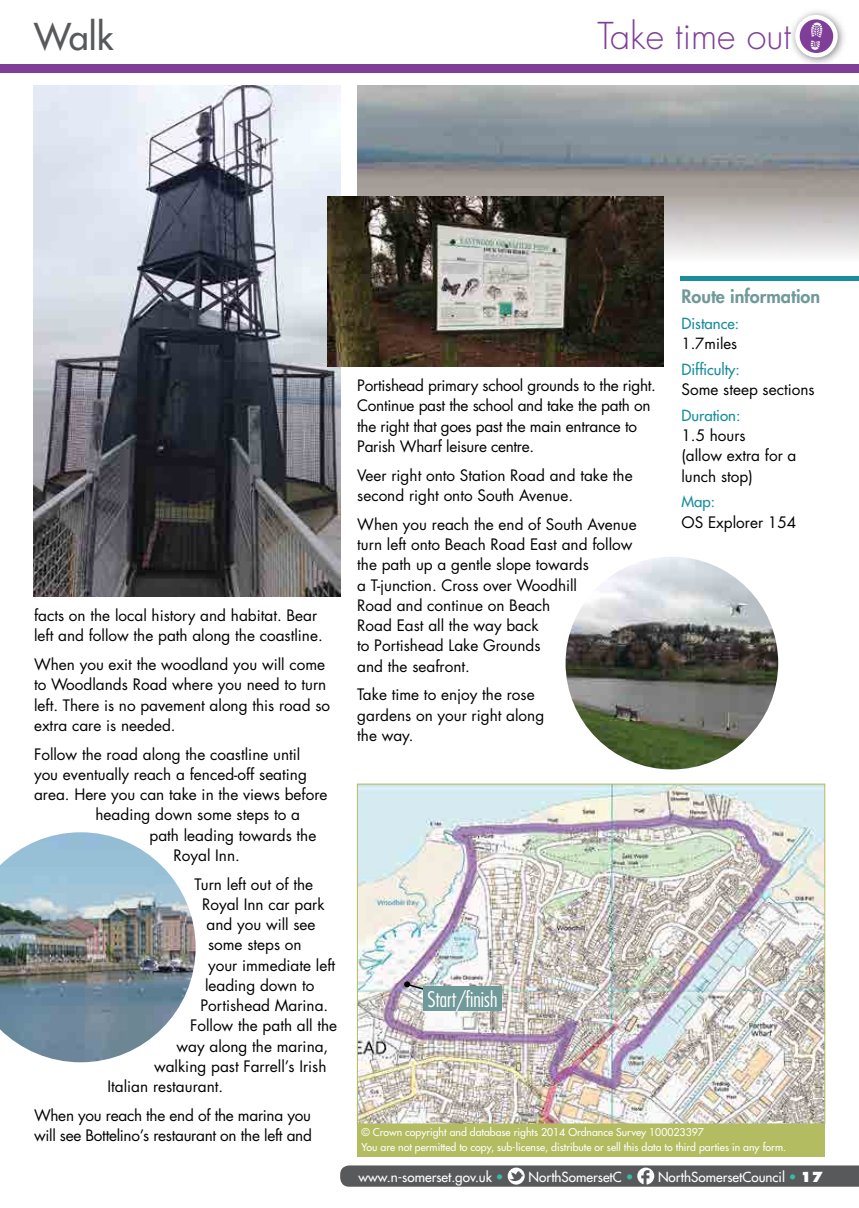
<style>
.page{position:relative;width:859px;height:1208px;background:#fff}
.page>*{position:absolute;margin:0;border:0;box-sizing:border-box;transform-origin:0 0}
.t1{font:300 36px "Futura LT";color:#7f3f98}
.t2{font:36px "Futura LT";color:#58595b}
.t3{font:300 condensed 21px "Futura LT";color:#fff}
.t4{font:800 18px "Futura LT";color:#709999}
.t5{font:15.3px/20.2px "Futura LT";color:#000}
.t6{font:15.3px/20.2px "Futura LT";letter-spacing:-.02em;color:#000}
.t7{font:15px "Futura LT";color:#1a8d9d}
.t8{font:15px "Futura LT";color:#000}
.t9{font:13.5px "Futura LT";color:#fff}
.t10{font:10.5px/15.6px "Futura LT";color:#fff}
.s1{color:#36bba5}
.s2{font-weight:800}
</style>
<div class="page">
<svg style="left:340px;top:1165px;width:519px;height:21px;background:#606163"></svg>
<hr style="left:680px;top:276px;width:179px;height:4px;background:#1a8d9d">
<div style="left:357px;top:1123px;width:468px;height:34px;background:#b3bc60"></div>
<div style="left:0;top:64px;width:859px;height:8px;background:#7f3f98"></div>
<div style="left:789px;top:8px;width:58px;height:59px;background:#58595b;opacity:.75"></div>
<svg style="left:797px;top:17px;width:38px;height:38px"></svg>
<svg style="left:811px;top:23px;width:11px;height:27px"></svg>
<div style="left:795px;top:15px;width:43px;height:42px;border:4px solid #fff;border-radius:50%"></div>
<img style="left:359px;top:786px;width:464px;height:336px">
<div style="left:357px;top:784px;width:468px;height:340px;border:1px solid #b3bc60"></div>
<svg style="left:404px;top:981px;width:27px;height:11px"></svg>
<div style="left:423px;top:986px;width:79px;height:25px;background:#709999"></div>
<img style="left:357px;top:85px;width:502px;height:176px">
<img style="left:34px;top:85px;width:306px;height:511px">
<img style="left:327px;top:196px;width:336px;height:170px">
<img style="left:566px;top:557px;width:212px;height:212px;border-radius:106px">
<img style="left:0;top:832px;width:196px;height:230px">
<h1 class="t2" style="left:34px;top:13px;width:81px">Walk</h1>
<h1 class="t1" style="left:597px;top:14px;width:195px">Take time out</h1>
<p class="t5" style="left:34px;top:605px;width:290px">facts on the local history and habitat. Bear left and follow the path along the coastline.</p>
<p class="t5" style="left:34px;top:654px;width:298px">When you exit the woodland you will come to Woodlands Road where you need to turn left. There is no pavement along this road so extra care is needed.</p>
<p class="t5" style="left:34px;top:744px;width:268px">Follow the road along the coastline until</p>
<p class="t5" style="left:34px;top:764px;width:274px">you eventually reach a fenced-off seating</p>
<p class="t5" style="left:34px;top:784px;width:295px">area. Here you can take in the views before</p>
<p class="t5" style="left:96px;top:805px;width:206px">heading down some steps to a</p>
<p class="t5" style="left:150px;top:825px;width:168px">path leading towards the</p>
<p class="t5" style="left:174px;top:845px;width:68px">Royal Inn.</p>
<p class="t5" style="left:195px;top:874px;width:120px">Turn left out of the</p>
<p class="t5" style="left:202px;top:894px;width:124px">Royal Inn car park</p>
<p class="t5" style="left:207px;top:914px;width:111px">and you will see</p>
<p class="t5" style="left:208px;top:935px;width:95px">some steps on</p>
<p class="t5" style="left:208px;top:955px;width:129px">your immediate left</p>
<p class="t5" style="left:205px;top:975px;width:111px">leading down to</p>
<p class="t5" style="left:201px;top:995px;width:129px">Portishead Marina.</p>
<p class="t5" style="left:190px;top:1016px;width:149px">Follow the path all the</p>
<p class="t5" style="left:177px;top:1036px;width:153px">way along the marina,</p>
<p class="t5" style="left:154px;top:1056px;width:174px">walking past Farrell’s Irish</p>
<p class="t5" style="left:108px;top:1076px;width:117px">Italian restaurant.</p>
<p class="t6" style="left:34px;top:1105px;width:279px">When you reach the end of the marina you will see Bottelino’s restaurant on the left and</p>
<p class="t6" style="left:357px;top:376px;width:300px">Portishead primary school grounds to the right.<br>Continue past the school and take the path on the right that goes past the main entrance to Parish Wharf leisure centre.</p>
<p class="t5" style="left:357px;top:465px;width:277px">Veer right onto Station Road and take the second right onto South Avenue.</p>
<p class="t5" style="left:357px;top:514px;width:281px">When you reach the end of South Avenue turn left onto Beach Road East and follow the path up a gentle slope towards<br>a T-junction. Cross over Woodhill<br>Road and continue on Beach<br>Road East all the way back<br>to Portishead Lake Grounds<br>and the seafront.</p>
<p class="t5" style="left:357px;top:684px;width:189px">Take time to enjoy the rose gardens on your right along the way.</p>
<p class="t4" style="left:681px;top:285px;width:140px">Route information</p>
<p class="t7" style="left:681px;top:314px;width:59px">Distance:</p>
<p class="t8" style="left:681px;top:333px;width:57px">1.7miles</p>
<p class="t7" style="left:681px;top:359px;width:60px">Difficulty:</p>
<p class="t5" style="left:681px;top:379px;width:135px">Some steep sections</p>
<p class="t7" style="left:681px;top:405px;width:60px">Duration:</p>
<p class="t5" style="left:681px;top:425px;width:117px">1.5 hours<br>(allow extra for a lunch stop)</p>
<p class="t7" style="left:681px;top:492px;width:35px">Map:</p>
<p class="t5" style="left:681px;top:512px;width:116px">OS Explorer 154</p>
<h2 class="t3" style="left:427px;top:987px;width:72px">Start/finish</h2>
<p class="t10" style="left:361px;top:1123px;width:426px">© Crown copyright and database rights 2014 Ordnance Survey 100023397<br>You are not permitted to copy, sub-license, distribute or sell this data to third parties in any form.</p>
<p class="t9" style="left:358px;top:1167px;width:147px">www.n-somerset.gov.uk <span class="s1">•</span></p>
<p class="t9" style="left:528px;top:1167px;width:107px">NorthSomersetC <span class="s1">•</span></p>
<p class="t9" style="left:658px;top:1167px;width:167px">NorthSomersetCouncil <span class="s1">•</span> <span class="s2">17</span></p>
</div>
